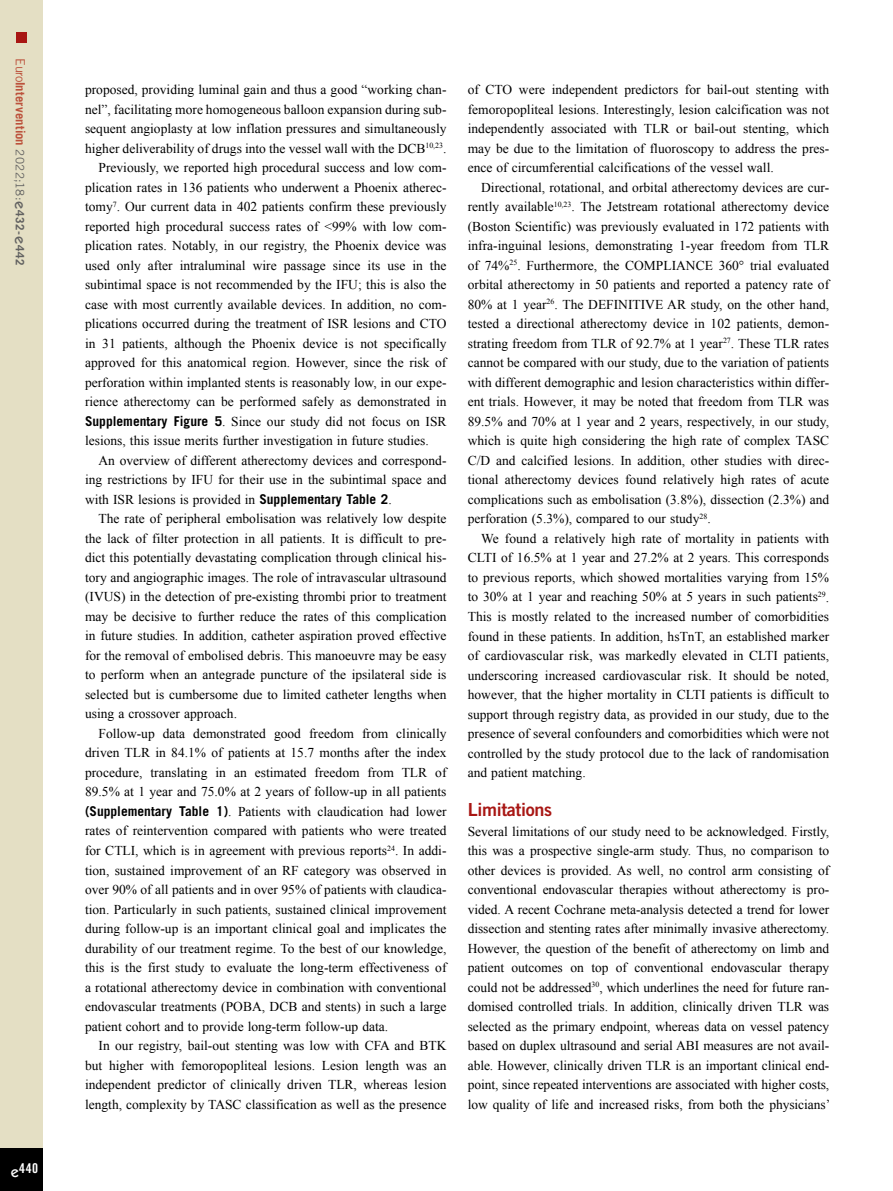
<style>
.page{position:relative;width:893px;height:1191px;background:#fff}
.page>*{position:absolute;margin:0;border:0;box-sizing:border-box;transform-origin:0 0}
.t1{font:18px "Trade Gothic LT Std Bd 2";letter-spacing:-.02em;color:#a81613}
.t2{font:13.5px/19.5px "Times New Roman";color:#000;text-align:justify}
.t3{font:13.5px "Trade Gothic LT Std Bd Cn 20";color:#fff}
.t4{font:700 12.75px "Trade Gothic LT Std";letter-spacing:.005em;color:#bc523c}
.s1{font-weight:400}
.s2{font-weight:400;font-size:11.7px;color:#626261}
.s3{font-family:"ITC Kabel Std";font-weight:500;font-size:15px;color:#626261}
.s4{font-size:11.7px;color:#626261}
.s5{font-family:"ITC Kabel Std";font-weight:500;font-size:15px}
.s6{font-family:"Trade Gothic LT Std";font-weight:700}
</style>
<div class="page">
<div style="left:0;top:0;width:43px;height:1191px;background:#e4dfc4"></div>
<div style="left:0;top:1148px;width:43px;height:43px;background:#000"></div>
<div style="left:16px;top:32px;width:10px;height:10px;background:#a81613"></div>
<p class="t4" style="left:28px;top:58px;width:209px;rotate:90deg"><span class="s1">Euro</span>Intervention <span class="s2">2022;18:</span><span class="s3">e</span><span class="s4">432-</span><span class="s3">e</span><span class="s4">442</span></p>
<p class="t3" style="left:11px;top:1160px;width:29px"><span class="s5">e</span>440</p>
<p class="t2" style="left:85px;top:80px;width:363px">proposed, providing luminal gain and thus a good “working chan-</p>
<p class="t2" style="left:85px;top:99px;width:363px">nel”, facilitating more homogeneous balloon expansion during sub-</p>
<p class="t2" style="left:85px;top:119px;width:363px">sequent angioplasty at low inflation pressures and simultaneously</p>
<p class="t2" style="left:85px;top:138px;width:363px">higher deliverability of drugs into the vessel wall with the DCB<sup>10,23</sup>.</p>
<p class="t2" style="left:99px;top:158px;width:349px">Previously, we reported high procedural success and low com-</p>
<p class="t2" style="left:85px;top:177px;width:363px">plication rates in 136 patients who underwent a Phoenix atherec-</p>
<p class="t2" style="left:85px;top:197px;width:363px">tomy<sup>7</sup>. Our current data in 402 patients confirm these previously</p>
<p class="t2" style="left:85px;top:216px;width:363px">reported high procedural success rates of &lt;99% with low com-</p>
<p class="t2" style="left:85px;top:236px;width:363px">plication rates. Notably, in our registry, the Phoenix device was</p>
<p class="t2" style="left:85px;top:255px;width:363px">used only after intraluminal wire passage since its use in the</p>
<p class="t2" style="left:85px;top:275px;width:363px">subintimal space is not recommended by the IFU; this is also the</p>
<p class="t2" style="left:85px;top:294px;width:363px">case with most currently available devices. In addition, no com-</p>
<p class="t2" style="left:85px;top:314px;width:363px">plications occurred during the treatment of ISR lesions and CTO</p>
<p class="t2" style="left:85px;top:333px;width:363px">in 31 patients, although the Phoenix device is not specifically</p>
<p class="t2" style="left:85px;top:353px;width:363px">approved for this anatomical region. However, since the risk of</p>
<p class="t2" style="left:85px;top:372px;width:363px">perforation within implanted stents is reasonably low, in our expe-</p>
<p class="t2" style="left:85px;top:392px;width:363px">rience atherectomy can be performed safely as demonstrated in</p>
<p class="t2" style="left:85px;top:411px;width:363px"><span class="s6">Supplementary Figure 5</span>. Since our study did not focus on ISR</p>
<p class="t2" style="left:85px;top:431px;width:345px">lesions, this issue merits further investigation in future studies.</p>
<p class="t2" style="left:99px;top:450px;width:349px">An overview of different atherectomy devices and correspond-</p>
<p class="t2" style="left:85px;top:470px;width:363px">ing restrictions by IFU for their use in the subintimal space and</p>
<p class="t2" style="left:85px;top:489px;width:308px">with ISR lesions is provided in <span class="s6">Supplementary Table 2</span>.</p>
<p class="t2" style="left:99px;top:509px;width:349px">The rate of peripheral embolisation was relatively low despite</p>
<p class="t2" style="left:85px;top:528px;width:363px">the lack of filter protection in all patients. It is difficult to pre-</p>
<p class="t2" style="left:85px;top:548px;width:363px">dict this potentially devastating complication through clinical his-</p>
<p class="t2" style="left:85px;top:567px;width:363px">tory and angiographic images. The role of intravascular ultrasound</p>
<p class="t2" style="left:85px;top:587px;width:363px">(IVUS) in the detection of pre-existing thrombi prior to treatment</p>
<p class="t2" style="left:85px;top:606px;width:363px">may be decisive to further reduce the rates of this complication</p>
<p class="t2" style="left:85px;top:626px;width:363px">in future studies. In addition, catheter aspiration proved effective</p>
<p class="t2" style="left:85px;top:645px;width:363px">for the removal of embolised debris. This manoeuvre may be easy</p>
<p class="t2" style="left:85px;top:665px;width:363px">to perform when an antegrade puncture of the ipsilateral side is</p>
<p class="t2" style="left:85px;top:684px;width:363px">selected but is cumbersome due to limited catheter lengths when</p>
<p class="t2" style="left:85px;top:704px;width:153px">using a crossover approach.</p>
<p class="t2" style="left:99px;top:723px;width:349px">Follow-up data demonstrated good freedom from clinically</p>
<p class="t2" style="left:85px;top:743px;width:363px">driven TLR in 84.1% of patients at 15.7 months after the index</p>
<p class="t2" style="left:85px;top:762px;width:363px">procedure, translating in an estimated freedom from TLR of</p>
<p class="t2" style="left:85px;top:782px;width:363px">89.5% at 1 year and 75.0% at 2 years of follow-up in all patients</p>
<p class="t2" style="left:85px;top:801px;width:363px"><span class="s6">(Supplementary Table 1)</span>. Patients with claudication had lower</p>
<p class="t2" style="left:85px;top:821px;width:363px">rates of reintervention compared with patients who were treated</p>
<p class="t2" style="left:85px;top:840px;width:363px">for CTLI, which is in agreement with previous reports<sup>24</sup>. In addi-</p>
<p class="t2" style="left:85px;top:860px;width:363px">tion, sustained improvement of an RF category was observed in</p>
<p class="t2" style="left:85px;top:879px;width:363px">over 90% of all patients and in over 95% of patients with claudica-</p>
<p class="t2" style="left:85px;top:899px;width:363px">tion. Particularly in such patients, sustained clinical improvement</p>
<p class="t2" style="left:85px;top:918px;width:363px">during follow-up is an important clinical goal and implicates the</p>
<p class="t2" style="left:85px;top:938px;width:363px">durability of our treatment regime. To the best of our knowledge,</p>
<p class="t2" style="left:85px;top:957px;width:363px">this is the first study to evaluate the long-term effectiveness of</p>
<p class="t2" style="left:85px;top:977px;width:363px">a rotational atherectomy device in combination with conventional</p>
<p class="t2" style="left:85px;top:996px;width:363px">endovascular treatments (POBA, DCB and stents) in such a large</p>
<p class="t2" style="left:85px;top:1016px;width:305px">patient cohort and to provide long-term follow-up data.</p>
<p class="t2" style="left:99px;top:1035px;width:349px">In our registry, bail-out stenting was low with CFA and BTK</p>
<p class="t2" style="left:85px;top:1055px;width:363px">but higher with femoropopliteal lesions. Lesion length was an</p>
<p class="t2" style="left:85px;top:1074px;width:363px">independent predictor of clinically driven TLR, whereas lesion</p>
<p class="t2" style="left:85px;top:1094px;width:363px">length, complexity by TASC classification as well as the presence</p>
<p class="t2" style="left:468px;top:80px;width:363px">of CTO were independent predictors for bail-out stenting with femoropopliteal lesions. Interestingly, lesion calcification was not independently associated with TLR or bail-out stenting, which may be due to the limitation of fluoroscopy to address the pres&shy;ence of circumferential calcifications of the vessel wall.</p>
<p class="t2" style="left:468px;top:177px;width:363px;text-indent:14px">Directional, rotational, and orbital atherectomy devices are cur&shy;rently available<sup>10,23</sup>. The Jetstream rotational atherectomy device (Boston Scientific) was previously evaluated in 172 patients with infra-inguinal lesions, demonstrating 1-year freedom from TLR of 74%<sup>25</sup>. Furthermore, the COMPLIANCE 360° trial evaluated orbital atherectomy in 50 patients and reported a patency rate of 80% at 1 year<sup>26</sup>. The DEFINITIVE AR study, on the other hand, tested a directional atherectomy device in 102 patients, demon&shy;strating freedom from TLR of 92.7% at 1 year<sup>27</sup>. These TLR rates cannot be compared with our study, due to the variation of patients with different demographic and lesion characteristics within differ&shy;ent trials. However, it may be noted that freedom from TLR was 89.5% and 70% at 1 year and 2 years, respectively, in our study, which is quite high considering the high rate of complex TASC C/D and calcified lesions. In addition, other studies with direc&shy;tional atherectomy devices found relatively high rates of acute complications such as embolisation (3.8%), dissection (2.3%) and perforation (5.3%), compared to our study<sup>28</sup>.</p>
<p class="t2" style="left:468px;top:528px;width:363px;text-indent:14px">We found a relatively high rate of mortality in patients with CLTI of 16.5% at 1 year and 27.2% at 2 years. This corresponds to previous reports, which showed mortalities varying from 15% to 30% at 1 year and reaching 50% at 5 years in such patients<sup>29</sup>.<br>This is mostly related to the increased number of comorbidities found in these patients. In addition, hsTnT, an established marker of cardiovascular risk, was markedly elevated in CLTI patients, underscoring increased cardiovascular risk. It should be noted, however, that the higher mortality in CLTI patients is difficult to support through registry data, as provided in our study, due to the presence of several confounders and comorbidities which were not controlled by the study protocol due to the lack of randomisation and patient matching.</p>
<h1 class="t1" style="left:468px;top:798px;width:86px">Limitations</h1>
<p class="t2" style="left:468px;top:821px;width:364px">Several limitations of our study need to be acknowledged. Firstly, this was a prospective single-arm study. Thus, no comparison to other devices is provided. As well, no control arm consisting of conventional endovascular therapies without atherectomy is pro&shy;vided. A recent Cochrane meta-analysis detected a trend for lower dissection and stenting rates after minimally invasive atherectomy.<br>However, the question of the benefit of atherectomy on limb and patient outcomes on top of conventional endovascular therapy could not be addressed<sup>30</sup>, which underlines the need for future ran&shy;domised controlled trials. In addition, clinically driven TLR was selected as the primary endpoint, whereas data on vessel patency based on duplex ultrasound and serial ABI measures are not avail&shy;able. However, clinically driven TLR is an important clinical end&shy;point, since repeated interventions are associated with higher costs, low quality of life and increased risks, from both the physicians’</p>
</div>
